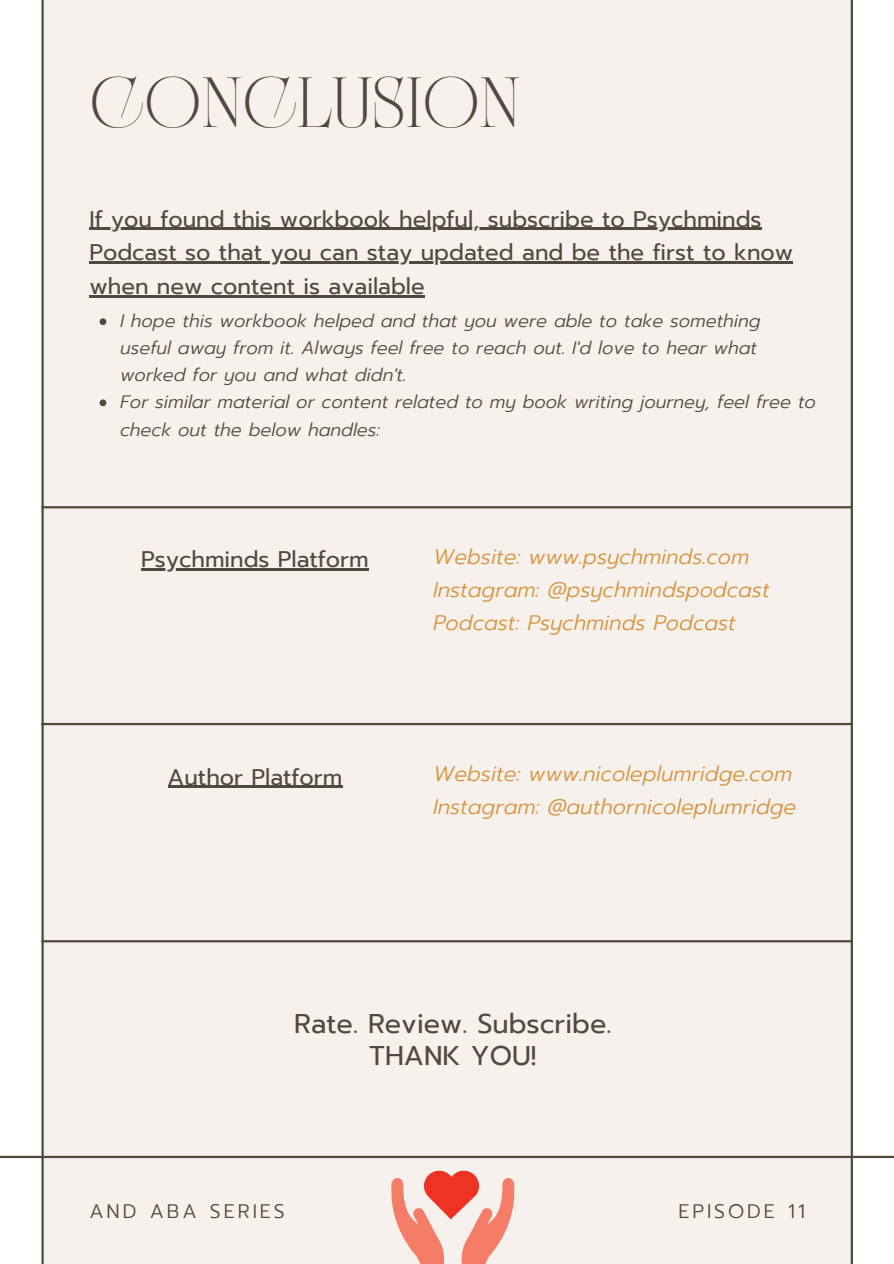
<style>
.page{position:relative;width:894px;height:1264px;background:#fff}
.page>*{position:absolute;margin:0;border:0;box-sizing:border-box;transform-origin:0 0}
.t1{font:49.5px "TAN Nightingale";color:#51483e}
.t2{font:27px "Prompt";color:#51483e}
.t3{font:22.5px/33.8px "Prompt";color:#51483e}
.t4{font:italic 300 21px "Prompt";color:#d9923b}
.t5{font:300 19.5px "Prompt";letter-spacing:.15em;color:#51483e}
.t6{font:italic 300 18px/27px "Prompt";color:#51483e}
</style>
<div class="page">
<div style="left:0;top:0;width:893px;height:1263px;background:#f6f1ed"></div>
<div style="left:850px;top:0;width:43px;height:1263px;background:#fff"></div>
<div style="left:0;top:0;width:44px;height:1263px;background:#fff"></div>
<hr style="left:41px;top:0;width:3px;height:1263px;background:#51483e">
<hr style="left:850px;top:0;width:2px;height:1263px;background:#51483e">
<hr style="left:41px;top:940px;width:811px;height:2px;background:#51483e">
<hr style="left:0;top:1155px;width:893px;height:3px;background:#51483e">
<hr style="left:41px;top:723px;width:811px;height:2px;background:#51483e">
<hr style="left:41px;top:506px;width:811px;height:2px;background:#51483e">
<svg style="left:391px;top:1170px;width:124px;height:93px"></svg>
<hr style="left:89px;top:228px;width:672px;height:2px;background:#51483e">
<hr style="left:89px;top:261px;width:704px;height:3px;background:#51483e">
<hr style="left:89px;top:295px;width:336px;height:2px;background:#51483e">
<svg style="left:99px;top:318px;width:7px;height:7px"></svg>
<svg style="left:99px;top:399px;width:7px;height:7px"></svg>
<hr style="left:167px;top:785px;width:175px;height:2px;background:#51483e">
<hr style="left:141px;top:568px;width:228px;height:2px;background:#51483e">
<p class="t1" style="left:89px;top:77px;width:432px">CONCLUSION</p>
<p class="t3" style="left:89px;top:202px;width:705px">If you found this workbook helpful, subscribe to Psychminds<br>Podcast so that you can stay updated and be the first to know when new content is available</p>
<p class="t6" style="left:120px;top:308px;width:642px">I hope this workbook helped and that you were able to take something useful away from it. Always feel free to reach out. I'd love to hear what worked for you and what didn't.</p>
<p class="t6" style="left:120px;top:389px;width:697px">For similar material or content related to my book writing journey, feel free to check out the below handles:</p>
<p class="t3" style="left:141px;top:543px;width:229px">Psychminds Platform</p>
<p class="t4" style="left:433px;top:541px;width:317px">Website: www.psychminds.com</p>
<p class="t4" style="left:433px;top:574px;width:338px">Instagram: @psychmindspodcast</p>
<p class="t4" style="left:433px;top:606px;width:304px">Podcast: Psychminds Podcast</p>
<p class="t3" style="left:167px;top:760px;width:176px">Author Platform</p>
<p class="t4" style="left:433px;top:758px;width:360px">Website: www.nicoleplumridge.com</p>
<p class="t4" style="left:433px;top:791px;width:364px">Instagram: @authornicoleplumridge</p>
<p class="t2" style="left:294px;top:1003px;width:318px">Rate. Review. Subscribe.</p>
<p class="t2" style="left:369px;top:1035px;width:169px">THANK YOU!</p>
<p class="t5" style="left:89px;top:1196px;width:197px">AND ABA SERIES</p>
<p class="t5" style="left:678px;top:1196px;width:128px">EPISODE 11</p>
</div>
